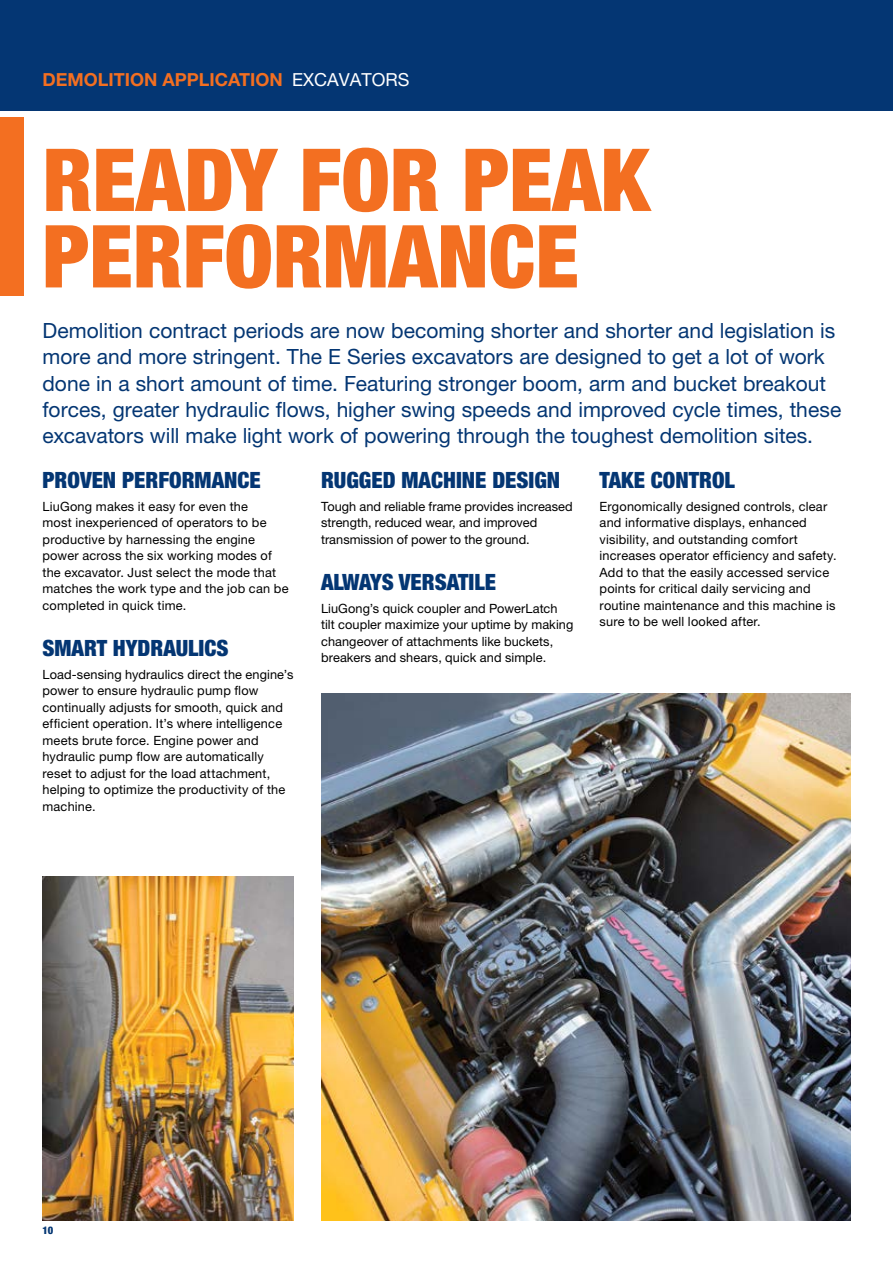
<style>
.page{position:relative;width:893px;height:1263px;background:#fff}
.page>*{position:absolute;margin:0;border:0;box-sizing:border-box;transform-origin:0 0}
.t1{font:900 condensed 87px/76.5px "Helvetica Neue LT Pro";color:#f36f21}
.t2{font:900 condensed 22.5px "Helvetica Neue LT Pro";color:#043673}
.t3{font:21px/26.2px "Helvetica Neue LT Pro";color:#043673}
.t4{font:700 18px "Helvetica Neue LT Pro";color:#f36f21}
.t5{font:12.75px/16.5px "Helvetica Neue LT Pro";letter-spacing:.015em;color:#000}
.t6{font:900 condensed 10.5px "Helvetica Neue LT Pro";color:#043673}
.s1{font-weight:400;color:#fff}
</style>
<div class="page">
<div style="left:0;top:0;width:893px;height:111px;background:#043673"></div>
<div style="left:0;top:117px;width:23px;height:179px;background:#f36f21"></div>
<img style="left:321px;top:693px;width:529px;height:527px">
<img style="left:43px;top:876px;width:250px;height:344px">
<h3 class="t4" style="left:43px;top:68px;width:368px">DEMOLITION APPLICATION <span class="s1">EXCAVATORS</span></h3>
<h1 class="t1" style="left:43px;top:141px;width:608px">READY FOR PEAK<br>PERFORMANCE</h1>
<p class="t3" style="left:43px;top:317px;width:800px">Demolition contract periods are now becoming shorter and shorter and legislation is more and more stringent. The E Series excavators are designed to get a lot of work done in a short amount of time. Featuring stronger boom, arm and bucket breakout forces, greater hydraulic flows, higher swing speeds and improved cycle times, these excavators will make light work of powering through the toughest demolition sites.</p>
<h2 class="t2" style="left:43px;top:467px;width:220px">PROVEN PERFORMANCE</h2>
<p class="t5" style="left:43px;top:498px;width:248px">LiuGong makes it easy for even the<br>most inexperienced of operators to be productive by harnessing the engine power across the six working modes of the excavator. Just select the mode that matches the work type and the job can be completed in quick time.</p>
<h2 class="t2" style="left:43px;top:634px;width:188px">SMART HYDRAULICS</h2>
<p class="t5" style="left:43px;top:665px;width:252px">Load-sensing hydraulics direct the engine’s power to ensure hydraulic pump flow continually adjusts for smooth, quick and efficient operation. It’s where intelligence meets brute force. Engine power and hydraulic pump flow are automatically reset to adjust for the load attachment, helping to optimize the productivity of the machine.</p>
<h2 class="t2" style="left:321px;top:467px;width:241px">RUGGED MACHINE DESIGN</h2>
<p class="t5" style="left:321px;top:498px;width:253px">Tough and reliable frame provides increased strength, reduced wear, and improved transmission of power to the ground.</p>
<h2 class="t2" style="left:321px;top:568px;width:176px">ALWAYS VERSATILE</h2>
<p class="t5" style="left:321px;top:599px;width:254px">LiuGong’s quick coupler and PowerLatch tilt coupler maximize your uptime by making changeover of attachments like buckets, breakers and shears, quick and simple.</p>
<h2 class="t2" style="left:600px;top:467px;width:137px">TAKE CONTROL</h2>
<p class="t5" style="left:600px;top:498px;width:239px">Ergonomically designed controls, clear and informative displays, enhanced visibility, and outstanding comfort increases operator efficiency and safety.<br>Add to that the easily accessed service points for critical daily servicing and routine maintenance and this machine is sure to be well looked after.</p>
<p class="t6" style="left:43px;top:1224px;width:12px">10</p>
</div>
